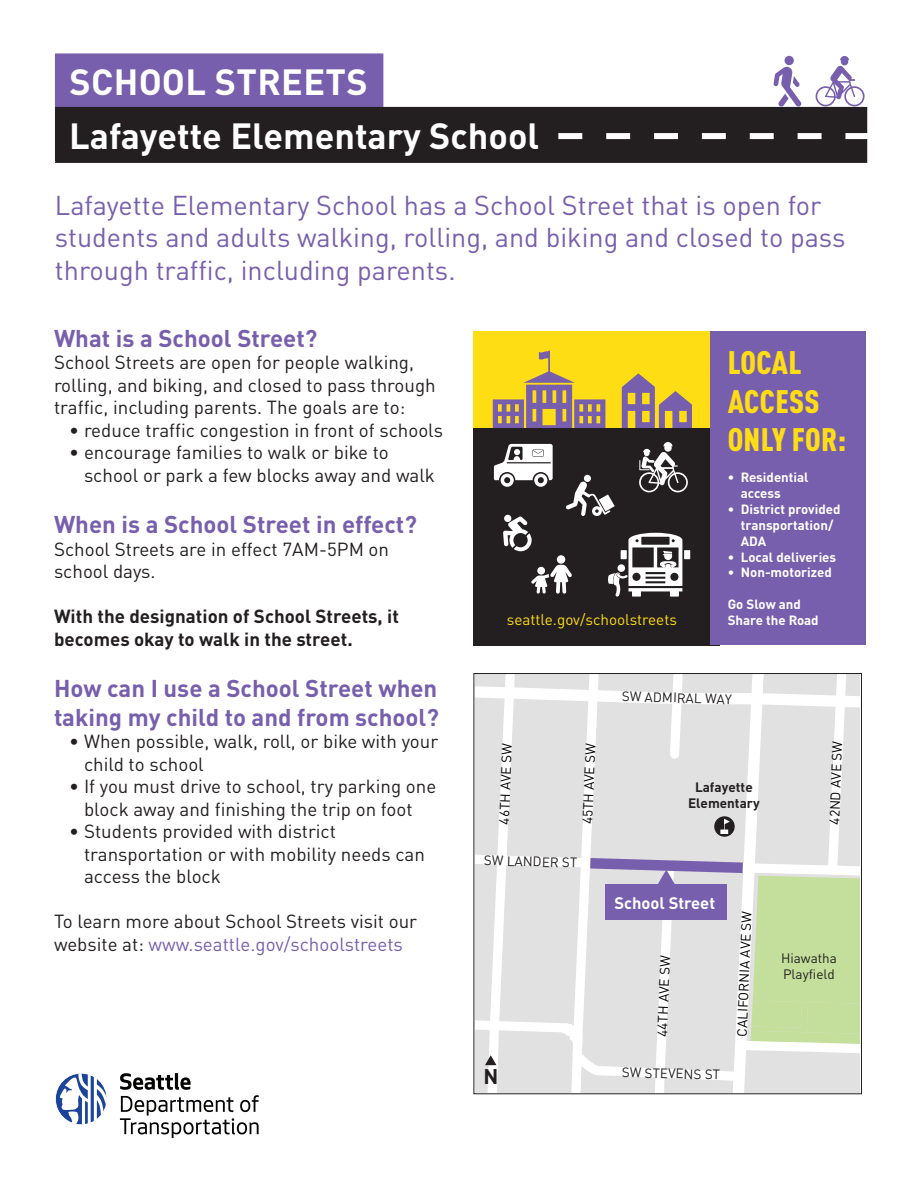
<style>
.page{position:relative;width:918px;height:1188px;background:#fff}
.page>*{position:absolute;margin:0;border:0;box-sizing:border-box;transform-origin:0 0}
.t1{font:700 36px "DIN Pro";color:#fff}
.t2{font:900 condensed 32.1px/38.5px "DIN Pro";letter-spacing:.01em;color:#ffdd15}
.t3{font:27px/32.4px "DIN Pro";color:#785fad}
.t4{font:700 24px/28.8px "DIN Pro";color:#785fad}
.t5{font:700 21px "DIN Pro";color:#231f20}
.t6{font:18.75px/22.5px "DIN Pro";color:#231f20}
.t7{font:700 18.75px/22.5px "DIN Pro";color:#231f20}
.t8{font:700 16.5px "DIN Pro";color:#fff}
.t9{font:15.3px "DIN Pro";color:#ffdd15}
.t10{font:13.5px "DIN Pro";color:#000}
.t11{font:13.5px/16.2px "DIN Pro";color:#231f20}
.t12{font:700 13.5px/16.2px "DIN Pro";color:#231f20;text-align:center}
.t13{font:700 13.2px/15.9px "DIN Pro";color:#fff}
.s1{color:#785fad}
</style>
<div class="page">
<svg style="left:120px;top:1073px;width:139px;height:65px"></svg>
<svg style="left:55px;top:1073px;width:52px;height:52px"></svg>
<svg style="left:60px;top:1073px;width:47px;height:52px"></svg>
<div style="left:56px;top:54px;width:327px;height:55px;background:#785fad"></div>
<hr style="left:55px;top:53px;width:328px;height:2px;background:#785fad">
<hr style="left:55px;top:55px;width:1px;height:53px;background:#785fad">
<div style="left:785px;top:56px;width:9px;height:9px;background:#785fad;border-radius:50%"></div>
<svg style="left:773px;top:67px;width:29px;height:40px"></svg>
<svg style="left:816px;top:56px;width:49px;height:50px"></svg>
<div style="left:56px;top:108px;width:810px;height:54px;background:#231f20"></div>
<hr style="left:55px;top:107px;width:812px;height:1px;background:#231f20">
<hr style="left:55px;top:108px;width:1px;height:53px;background:#231f20">
<hr style="left:866px;top:108px;width:1px;height:53px;background:#231f20">
<hr style="left:55px;top:161px;width:812px;height:2px;background:#231f20">
<svg style="left:558px;top:133px;width:309px;height:6px"></svg>
<div style="left:473px;top:331px;width:247px;height:270px;background:#ffdd15"></div>
<svg style="left:493px;top:350px;width:112px;height:78px"></svg>
<svg style="left:622px;top:373px;width:70px;height:55px"></svg>
<div style="left:473px;top:428px;width:247px;height:217px;background:#231f20"></div>
<div style="left:710px;top:331px;width:155px;height:314px;background:#785fad"></div>
<svg style="left:639px;top:442px;width:49px;height:50px"></svg>
<svg style="left:503px;top:516px;width:29px;height:35px"></svg>
<svg style="left:494px;top:444px;width:59px;height:43px"></svg>
<svg style="left:531px;top:565px;width:41px;height:29px"></svg>
<div style="left:557px;top:555px;width:8px;height:9px;background:#fff;border-radius:50%"></div>
<svg style="left:608px;top:533px;width:74px;height:64px"></svg>
<div style="left:621px;top:550px;width:6px;height:9px;background:#fff"></div>
<div style="left:684px;top:550px;width:6px;height:9px;background:#fff"></div>
<div style="left:584px;top:475px;width:7px;height:7px;background:#fff;border-radius:50%"></div>
<svg style="left:565px;top:481px;width:50px;height:35px"></svg>
<svg style="left:476px;top:675px;width:384px;height:417px"></svg>
<p class="t1" style="left:69px;top:52px;width:300px">SCHOOL STREETS</p>
<p class="t1" style="left:69px;top:106px;width:472px">Lafayette Elementary School</p>
<p class="t3" style="left:55px;top:186px;width:792px">Lafayette Elementary School has a School Street that is open for students and adults walking, rolling, and biking and closed to pass through traffic, including parents.</p>
<p class="t4" style="left:54px;top:321px;width:265px">What is a School Street?</p>
<p class="t6" style="left:54px;top:349px;width:383px">School Streets are open for people walking, rolling, and biking, and closed to pass through traffic, including parents. The goals are to:</p>
<p class="t6" style="left:69px;top:417px;width:376px">• reduce traffic congestion in front of schools</p>
<p class="t6" style="left:84px;top:439px;width:352px;text-indent:-15px">• encourage families to walk or bike to school or park a few blocks away and walk</p>
<p class="t4" style="left:54px;top:507px;width:364px">When is a School Street in effect?</p>
<p class="t6" style="left:54px;top:536px;width:337px">School Streets are in effect 7AM-5PM on school days.</p>
<p class="t7" style="left:54px;top:603px;width:346px">With the designation of School Streets, it becomes okay to walk in the street.</p>
<p class="t4" style="left:54px;top:671px;width:386px">How can I use a School Street when taking my child to and from school?</p>
<p class="t6" style="left:84px;top:728px;width:356px;text-indent:-15px">• When possible, walk, roll, or bike with your child to school</p>
<p class="t6" style="left:69px;top:773px;width:369px;text-align:center">• If you must drive to school, try parking one block away and finishing the trip on foot</p>
<p class="t6" style="left:84px;top:818px;width:342px;text-indent:-15px">• Students provided with district transportation or with mobility needs can access the block</p>
<p class="t6" style="left:54px;top:908px;width:365px">To learn more about School Streets visit our website at: <span class="s1">www.seattle.gov/schoolstreets</span></p>
<p class="t9" style="left:507px;top:608px;width:172px">seattle.gov/schoolstreets</p>
<p class="t2" style="left:728px;top:341px;width:120px">LOCAL<br>ACCESS<br>ONLY FOR:</p>
<p class="t13" style="left:741px;top:468px;width:69px;text-indent:-13px">• Residential access</p>
<p class="t13" style="left:741px;top:500px;width:101px;text-indent:-13px">• District provided transportation/<br>ADA</p>
<p class="t13" style="left:728px;top:547px;width:110px">• Local deliveries</p>
<p class="t13" style="left:728px;top:563px;width:106px">• Non-motorized</p>
<p class="t13" style="left:728px;top:595px;width:93px">Go Slow and<br>Share the Road</p>
<p class="t11" style="left:622px;top:686px;width:111px;rotate:2deg">SW ADMIRAL WAY</p>
<p class="t10" style="left:494px;top:824px;width:82px;rotate:-88deg">46TH AVE SW</p>
<p class="t10" style="left:577px;top:824px;width:82px;rotate:-88deg">45TH AVE SW</p>
<p class="t10" style="left:824px;top:824px;width:84px;rotate:-88deg">42ND AVE SW</p>
<p class="t12" style="left:688px;top:777px;width:73px">Lafayette<br>Elementary</p>
<p class="t11" style="left:484px;top:850px;width:95px;rotate:2deg">SW LANDER ST</p>
<p class="t5" style="left:483px;top:1059px;width:16px">N</p>
<p class="t8" style="left:614px;top:889px;width:102px">School Street</p>
<p class="t10" style="left:652px;top:1036px;width:82px;rotate:-88deg">44TH AVE SW</p>
<p class="t11" style="left:622px;top:1062px;width:100px;rotate:2deg">SW STEVENS ST</p>
<p class="t10" style="left:731px;top:1036px;width:127px;rotate:-88deg">CALIFORNIA AVE SW</p>
<p class="t11" style="left:781px;top:948px;width:57px">Hiawatha<br>Playfield</p>
</div>
